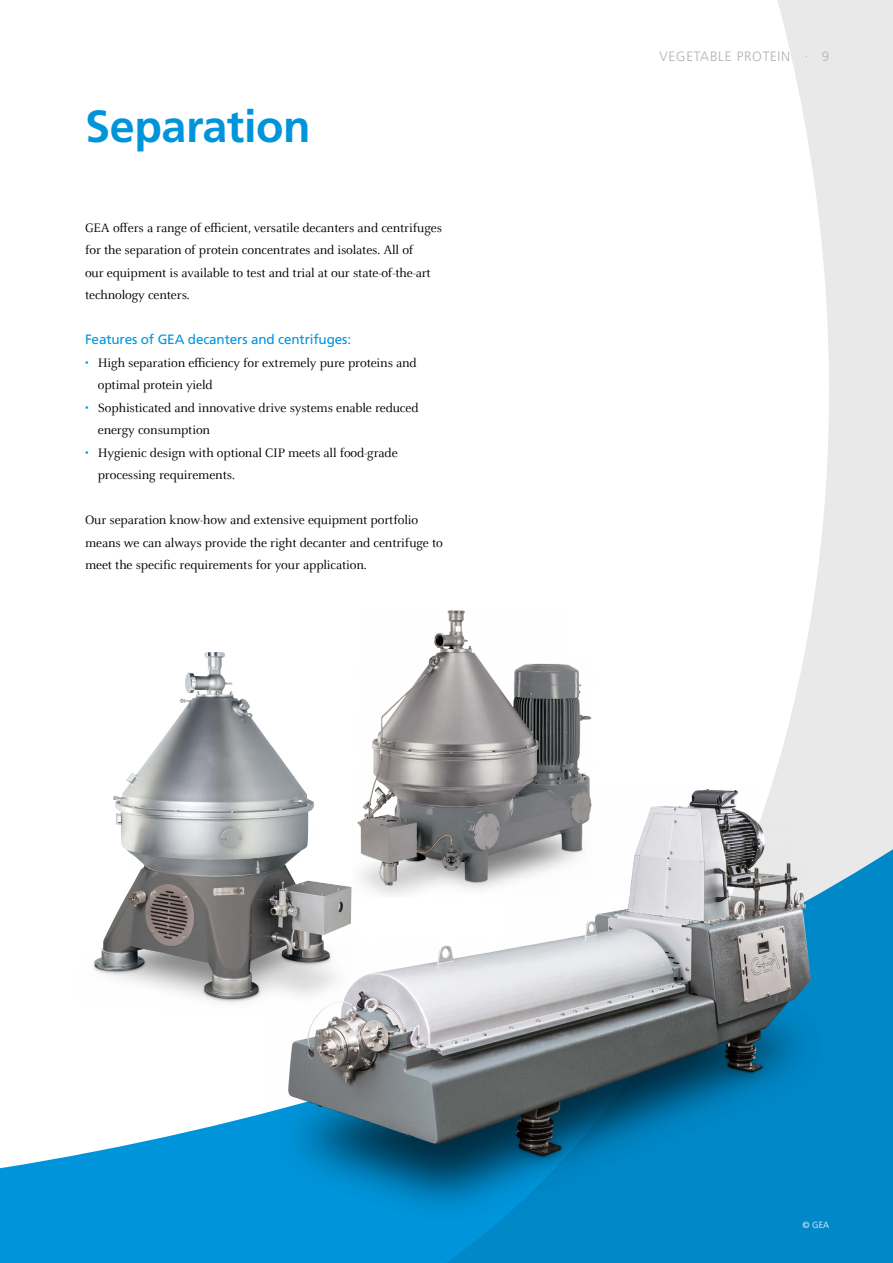
<style>
.page{position:relative;width:893px;height:1263px;background:#fff}
.page>*{position:absolute;margin:0;border:0;box-sizing:border-box;transform-origin:0 0}
.t1{font:700 45px "Frutiger LT Com";letter-spacing:-.01em;color:#0095db}
.t2{font:13.5px/22.5px "Celeste OT";letter-spacing:-.01em;color:#000}
.t3{font:13.5px "Frutiger LT Com";letter-spacing:-.01em;color:#0095db}
.t4{font:300 13.5px "Frutiger LT Com";letter-spacing:.05em;color:#b3b2b2}
.t5{font:300 9px "Frutiger LT Com";color:#fff}
.s1{color:#0095db}
</style>
<div class="page">
<svg style="left:777px;top:0;width:116px;height:841px;fill:#e9e9e9"></svg>
<svg style="left:0;top:841px;width:893px;height:422px"></svg>
<img style="left:42px;top:652px;width:245px;height:412px">
<img style="left:372px;top:610px;width:220px;height:157px">
<img style="left:266px;top:767px;width:566px;height:464px">
<h1 class="t1" style="left:85px;top:99px;width:227px">Separation</h1>
<p class="t2" style="left:85px;top:216px;width:358px">GEA offers a range of efficient, versatile decanters and centrifuges for the separation of protein concentrates and isolates. All of<br>our equipment is available to test and trial at our state-of-the-art technology centers.</p>
<p class="t3" style="left:85px;top:331px;width:268px">Features of GEA decanters and centrifuges:</p>
<p class="t2" style="left:98px;top:351px;width:320px;text-indent:-13px"><span class="s1">•</span> High separation efficiency for extremely pure proteins and optimal protein yield</p>
<p class="t2" style="left:98px;top:396px;width:322px;text-indent:-13px"><span class="s1">•</span> Sophisticated and innovative drive systems enable reduced energy consumption</p>
<p class="t2" style="left:98px;top:441px;width:301px;text-indent:-13px"><span class="s1">•</span> Hygienic design with optional CIP meets all food-grade processing requirements.</p>
<p class="t2" style="left:85px;top:509px;width:359px">Our separation know-how and extensive equipment portfolio means we can always provide the right decanter and centrifuge to meet the specific requirements for your application.</p>
<p class="t4" style="left:660px;top:49px;width:18px">VEGE</p>
<p class="t4" style="left:694px;top:49px;width:137px">TABLE PROTEIN · 9</p>
<p class="t5" style="left:802px;top:1220px;width:28px">© GEA</p>
</div>
